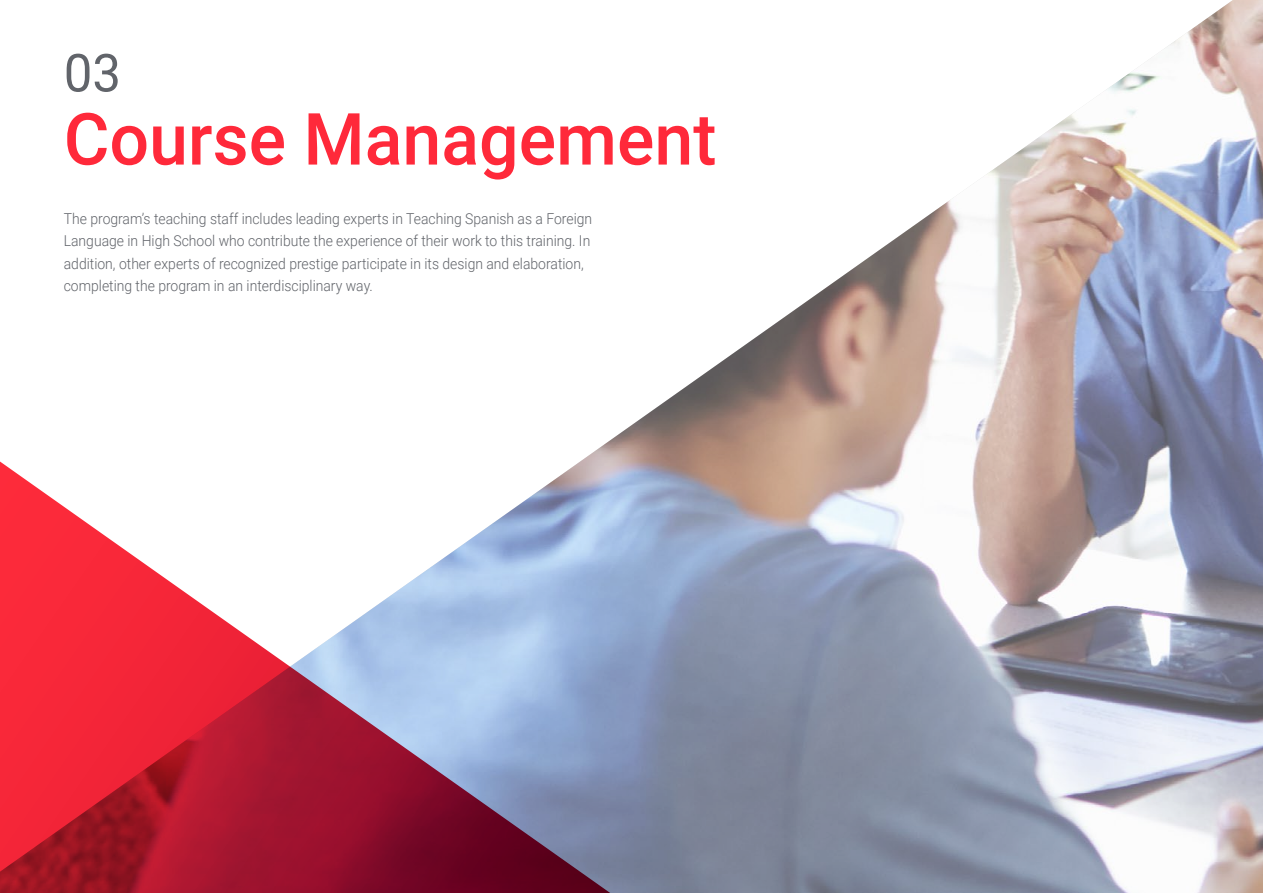
<style>
.page{position:relative;width:1263px;height:893px;background:#fff}
.page>*{position:absolute;margin:0;border:0;box-sizing:border-box;transform-origin:0 0}
.t1{font:500 72px "Roboto";color:#ff293a}
.t2{font:52.5px "Roboto";color:#61646a}
.t3{font:300 15px/22.5px "Roboto";color:#61646a;scale:.93 1}
</style>
<div class="page">
<img style="left:602px;top:0;width:661px;height:893px">
<svg style="left:0;top:446px;width:640px;height:447px"></svg>
<h2 class="t2" style="left:64px;top:36px;width:59px">03</h2>
<h1 class="t1" style="left:64px;top:89px;width:654px">Course Management</h1>
<p class="t3" style="left:64px;top:207px;width:570px">The program’s teaching staff includes leading experts in Teaching Spanish as a Foreign Language in High School who contribute the experience of their work to this training. In addition, other experts of recognized prestige participate in its design and elaboration, completing the program in an interdisciplinary way.</p>
</div>
